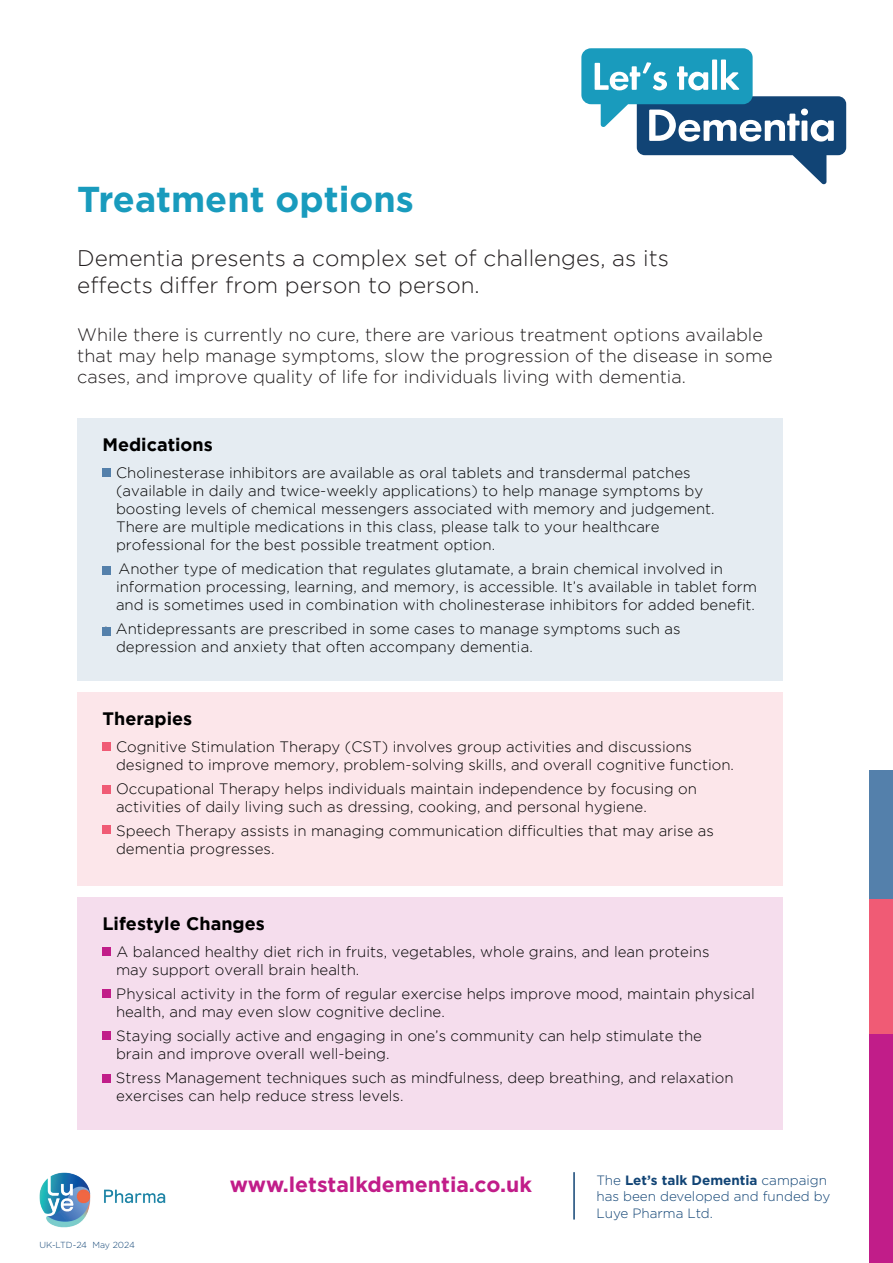
<style>
.page{position:relative;width:893px;height:1263px;background:#fff}
.page>*{position:absolute;margin:0;border:0;box-sizing:border-box;transform-origin:0 0}
.t1{font:700 36px "Gotham";color:#199bbd}
.t2{font:300 22.5px/27px "Gotham";color:#231f20}
.t3{font:700 21.3px "Gotham";color:#c11d89}
.t4{font:300 18px/21px "Gotham";color:#231f20}
.t5{font:700 18px "Gotham";color:#000}
.t6{font:300 15px/18px "Gotham";color:#000}
.t7{font:300 13.5px/16.5px "Gotham";color:#114475}
.t8{font:300 8.85px "Gotham";letter-spacing:-.01em;color:#114475}
.s1{font-weight:700}
</style>
<div class="page">
<svg style="left:581px;top:48px;width:265px;height:136px"></svg>
<div style="left:869px;top:771px;width:24px;height:492px;background:#c11d89"></div>
<div style="left:869px;top:771px;width:24px;height:263px;background:#f05b75"></div>
<div style="left:869px;top:770px;width:24px;height:128px;background:#5480ab"></div>
<div style="left:77px;top:418px;width:705px;height:262px;background:#e5ecf2"></div>
<div style="left:77px;top:897px;width:705px;height:233px;background:#f5dded"></div>
<div style="left:77px;top:692px;width:705px;height:193px;background:#fce6ea"></div>
<img style="left:40px;top:1172px;width:125px;height:55px">
<div style="left:103px;top:469px;width:8px;height:8px;background:#5480ab"></div>
<div style="left:103px;top:566px;width:8px;height:8px;background:#5480ab"></div>
<div style="left:103px;top:627px;width:8px;height:8px;background:#5480ab"></div>
<div style="left:103px;top:742px;width:8px;height:8px;background:#f05b75"></div>
<div style="left:103px;top:786px;width:8px;height:8px;background:#f05b75"></div>
<div style="left:103px;top:826px;width:8px;height:8px;background:#f05b75"></div>
<div style="left:103px;top:947px;width:8px;height:8px;background:#c11d89"></div>
<div style="left:103px;top:989px;width:8px;height:9px;background:#c11d89"></div>
<div style="left:103px;top:1032px;width:8px;height:8px;background:#c11d89"></div>
<div style="left:103px;top:1074px;width:8px;height:8px;background:#c11d89"></div>
<hr style="left:573px;top:1172px;width:2px;height:47px;background:#114475">
<h1 class="t1" style="left:77px;top:179px;width:338px">Treatment options</h1>
<h2 class="t2" style="left:77px;top:244px;width:593px">Dementia presents a complex set of challenges, as its effects differ from person to person.</h2>
<p class="t4" style="left:77px;top:324px;width:697px">While there is currently no cure, there are various treatment options available that may help manage symptoms, slow the progression of the disease in some cases, and improve quality of life for individuals living with dementia.</p>
<p class="t5" style="left:103px;top:434px;width:112px">Medications</p>
<p class="t6" style="left:116px;top:464px;width:600px;text-indent:-14px">• Cholinesterase inhibitors are available as oral tablets and transdermal patches (available in daily and twice-weekly applications) to help manage symptoms by boosting levels of chemical messengers associated with memory and judgement.<br>There are multiple medications in this class, please talk to your healthcare professional for the best possible treatment option.</p>
<p class="t6" style="left:116px;top:560px;width:643px;text-indent:-14px">• Another type of medication that regulates glutamate, a brain chemical involved in information processing, learning, and memory, is accessible. It’s available in tablet form and is sometimes used in combination with cholinesterase inhibitors for added benefit.</p>
<p class="t6" style="left:116px;top:620px;width:566px;text-indent:-14px">• Antidepressants are prescribed in some cases to manage symptoms such as depression and anxiety that often accompany dementia.</p>
<p class="t5" style="left:103px;top:708px;width:91px">Therapies</p>
<p class="t6" style="left:116px;top:738px;width:619px;text-indent:-14px">• Cognitive Stimulation Therapy (CST) involves group activities and discussions designed to improve memory, problem-solving skills, and overall cognitive function.</p>
<p class="t6" style="left:116px;top:780px;width:582px;text-indent:-14px">• Occupational Therapy helps individuals maintain independence by focusing on activities of daily living such as dressing, cooking, and personal hygiene.</p>
<p class="t6" style="left:116px;top:822px;width:599px;text-indent:-14px">• Speech Therapy assists in managing communication difficulties that may arise as dementia progresses.</p>
<p class="t5" style="left:103px;top:913px;width:164px">Lifestyle Changes</p>
<p class="t6" style="left:116px;top:943px;width:595px;text-indent:-14px">• A balanced healthy diet rich in fruits, vegetables, whole grains, and lean proteins may support overall brain health.</p>
<p class="t6" style="left:116px;top:985px;width:640px;text-indent:-14px">• Physical activity in the form of regular exercise helps improve mood, maintain physical health, and may even slow cognitive decline.</p>
<p class="t6" style="left:116px;top:1027px;width:587px;text-indent:-14px">• Staying socially active and engaging in one’s community can help stimulate the brain and improve overall well-being.</p>
<p class="t6" style="left:116px;top:1069px;width:619px;text-indent:-14px">• Stress Management techniques such as mindfulness, deep breathing, and relaxation exercises can help reduce stress levels.</p>
<p class="t8" style="left:40px;top:1239px;width:97px">UK-LTD-24 May 2024</p>
<h3 class="t3" style="left:230px;top:1172px;width:304px">www.letstalkdementia.co.uk</h3>
<p class="t7" style="left:596px;top:1171px;width:236px">The <span class="s1">Let’s talk Dementia</span> campaign has been developed and funded by<br>Luye Pharma Ltd.</p>
</div>
